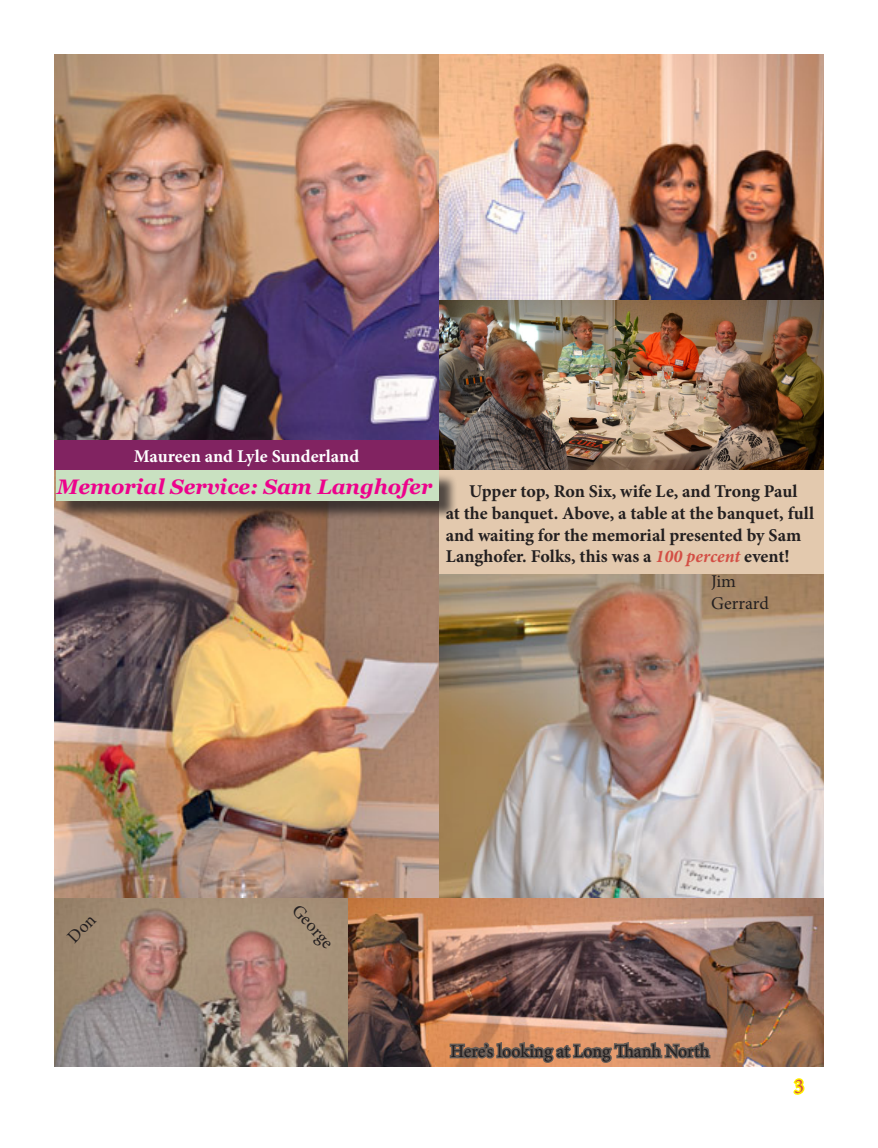
<style>
.page{position:relative;width:878px;height:1148px;background:#fff}
.page>*{position:absolute;margin:0;border:0;box-sizing:border-box;transform-origin:0 0}
.t1{font:italic 700 21px "Georgia";color:#ed028c}
.t2{font:21px "Minion Pro";color:#d34f45}
.t3{font:700 18px/21.6px "Minion Pro";letter-spacing:-.005em;color:#231f20}
.t4{font:18px "Minion Pro";color:#231f20}
.t5{font:700 18px "Minion Pro";color:#fff}
.s1{font-style:italic;color:#d34f45}
</style>
<div class="page">
<svg style="left:793px;top:1078px;width:12px;height:17px"></svg>
<img style="left:54px;top:54px;width:385px;height:386px">
<div style="left:54px;top:440px;width:385px;height:31px;background:#812361"></div>
<img style="left:439px;top:54px;width:385px;height:246px">
<img style="left:439px;top:300px;width:385px;height:171px">
<img style="left:54px;top:471px;width:385px;height:427px">
<div style="left:439px;top:471px;width:385px;height:103px;background:#e3c9ae"></div>
<img style="left:439px;top:574px;width:385px;height:324px">
<div style="left:59px;top:473px;width:398px;height:47px;background:#231f20;opacity:.75"></div>
<div style="left:57px;top:470px;width:382px;height:31px;background:#c9e1c1"></div>
<img style="left:54px;top:898px;width:295px;height:168px">
<img style="left:349px;top:898px;width:475px;height:168px">
<svg style="left:448px;top:993px;width:264px;height:74px;background:#986f5c"></svg>
<svg style="left:67px;top:915px;width:30px;height:28px"></svg>
<p class="t5" style="left:134px;top:444px;width:227px">Maureen and Lyle Sunderland</p>
<p class="t1" style="left:57px;top:473px;width:377px">Memorial Service: Sam Langhofer</p>
<p class="t3" style="left:446px;top:480px;width:370px;text-indent:23px">Upper top, Ron Six, wife Le, and Trong Paul at the banquet. Above, a table at the banquet, full and waiting for the memorial presented by Sam Langhofer. Folks, this was a <span class="s1">100 percent</span> event!</p>
<p class="t4" style="left:711px;top:569px;width:26px">Jim</p>
<p class="t4" style="left:711px;top:591px;width:59px">Gerrard</p>
<p class="t4" style="left:304px;top:898px;width:54px;rotate:48deg">George</p>
<p class="t4" style="left:450px;top:1039px;width:260px">Here’s looking at Long Thanh North</p>
<p class="t2" style="left:794px;top:1072px;width:12px">3</p>
</div>
